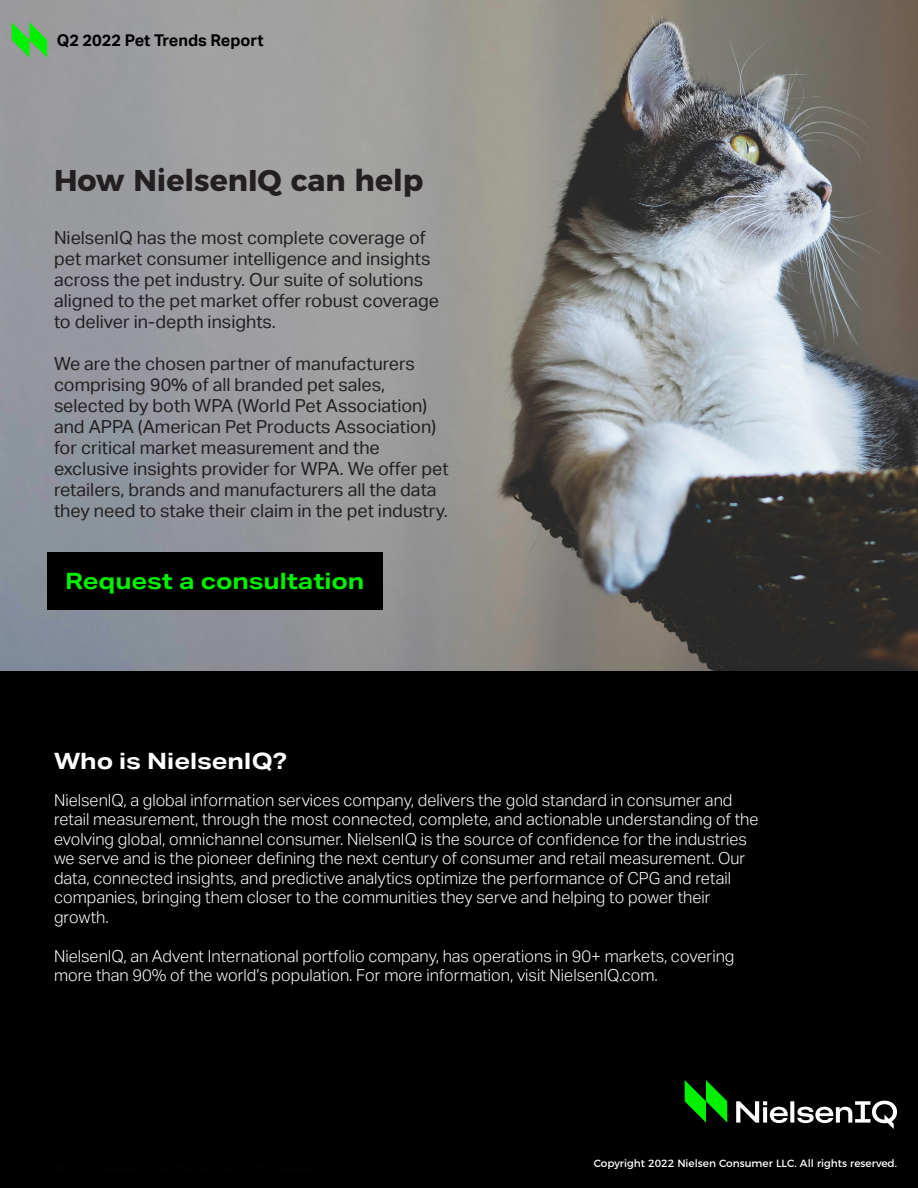
<style>
.page{position:relative;width:918px;height:1188px;background:#fff}
.page>*{position:absolute;margin:0;border:0;box-sizing:border-box;transform-origin:0 0}
.t1{font:700 30px "Montserrat";color:#231f20}
.t2{font:700 22.5px "Aktiv Grotesk Ex";color:#00f000}
.t3{font:700 22.5px "Aktiv Grotesk Ex";color:#fff}
.t4{font:18px/21px "Aktiv Grotesk";color:#231f20}
.t5{font:300 16.5px/19.5px "Aktiv Grotesk";color:#fff}
.t6{font:700 16.2px "Aktiv Grotesk";color:#000}
.t7{font:10.5px "Montserrat";color:#fff}
</style>
<div class="page">
<img style="left:0;top:0;width:918px;height:671px">
<div style="left:0;top:671px;width:918px;height:517px;background:#000"></div>
<svg style="left:12px;top:22px;width:35px;height:36px"></svg>
<svg style="left:736px;top:1101px;width:161px;height:28px"></svg>
<svg style="left:685px;top:1080px;width:42px;height:43px"></svg>
<div style="left:47px;top:553px;width:335px;height:57px;background:#000"></div>
<p class="t6" style="left:57px;top:31px;width:209px">Q2 2022 Pet Trends Report</p>
<p class="t1" style="left:54px;top:156px;width:371px">How NielsenIQ can help</p>
<p class="t4" style="left:54px;top:227px;width:387px">NielsenIQ has the most complete coverage of pet market consumer intelligence and insights across the pet industry. Our suite of solutions aligned to the pet market offer robust coverage to deliver in-depth insights.</p>
<p class="t4" style="left:54px;top:353px;width:396px">We are the chosen partner of manufacturers comprising 90% of all branded pet sales, selected by both WPA (World Pet Association) and APPA (American Pet Products Association) for critical market measurement and the exclusive insights provider for WPA. We offer pet retailers, brands and manufacturers all the data they need to stake their claim in the pet industry.</p>
<p class="t2" style="left:65px;top:569px;width:301px">Request a consultation</p>
<p class="t3" style="left:54px;top:748px;width:235px">Who is NielsenIQ?</p>
<p class="t5" style="left:54px;top:790px;width:706px">NielsenIQ, a global information services company, delivers the gold standard in consumer and retail measurement, through the most connected, complete, and actionable understanding of the evolving global, omnichannel consumer. NielsenIQ is the source of confidence for the industries we serve and is the pioneer defining the next century of consumer and retail measurement. Our data, connected insights, and predictive analytics optimize the performance of CPG and retail companies, bringing them closer to the communities they serve and helping to power their growth.</p>
<p class="t5" style="left:54px;top:946px;width:682px">NielsenIQ, an Advent International portfolio company, has operations in 90+ markets, covering more than 90% of the world’s population. For more information, visit NielsenIQ.com.</p>
<p class="t7" style="left:594px;top:1154px;width:305px">Copyright 2022 Nielsen Consumer LLC. All rights reserved.</p>
</div>
